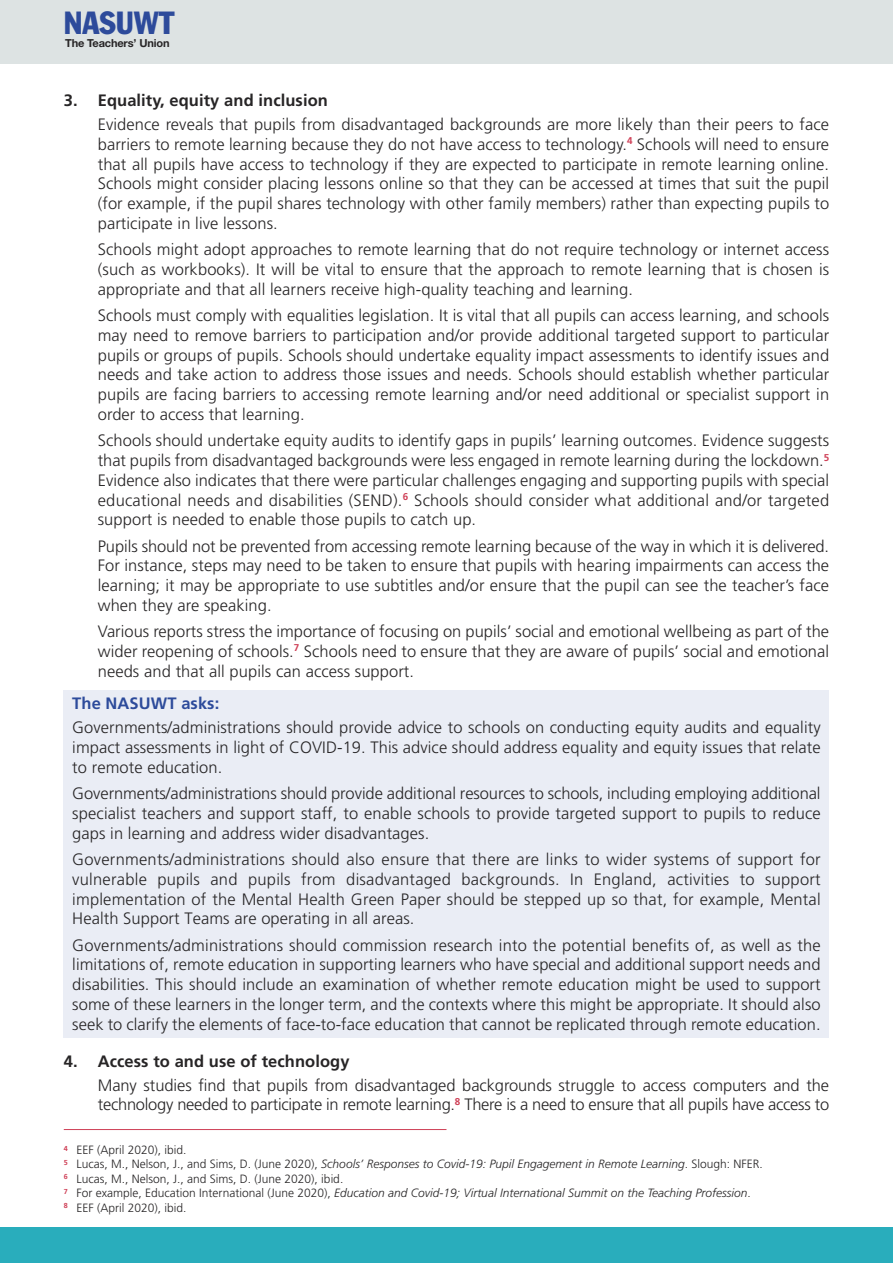
<style>
.page{position:relative;width:893px;height:1263px;background:#fff}
.page>*{position:absolute;margin:0;border:0;box-sizing:border-box;transform-origin:0 0}
.t1{font:condensed 31.5px "Franklin Gothic";color:#2d4b9b}
.t2{font:300 16.5px/19.8px "Frutiger";letter-spacing:.005em;color:#272526;text-align:justify}
.t3{font:300 16.5px/19.8px "Frutiger CE";letter-spacing:.005em;color:#272526;text-align:justify}
.t4{font:300 16.5px/19.8px "Frutiger";letter-spacing:-.015em;color:#272526}
.t5{font:700 16.5px "Frutiger";letter-spacing:.005em;color:#272526}
.t6{font:700 16.5px "Frutiger";letter-spacing:.005em;color:#2d4b9b}
.t7{font:italic 300 12px "Frutiger";color:#272526}
.t8{font:300 12px "Frutiger";color:#272526}
.t9{font:700 11.1px "Helvetica Neue";letter-spacing:-.015em;color:#272526}
.s1{font-style:normal}
</style>
<div class="page">
<div style="left:64px;top:690px;width:765px;height:347px;background:#eaedf5"></div>
<div style="left:0;top:0;width:893px;height:64px;background:#dde3e3"></div>
<div style="left:0;top:1227px;width:893px;height:36px;background:#29adbc"></div>
<hr style="left:64px;top:1129px;width:382px;height:1px;background:#cf4057">
<p class="t1" style="left:64px;top:12px;width:112px">NASUWT</p>
<p class="t9" style="left:65px;top:39px;width:106px">The Teachers’ Union</p>
<p class="t5" style="left:64px;top:94px;width:266px">3. Equality, equity and inclusion</p>
<p class="t2" style="left:98px;top:116px;width:733px">Evidence reveals that pupils from disadvantaged backgrounds are more likely than their peers to face barriers to remote learning because they do not have access to technology.<sup>4</sup> Schools will need to ensure that all pupils have access to technology if they are expected to participate in remote learning online.<br>Schools might consider placing lessons online so that they can be accessed at times that suit the pupil (for example, if the pupil shares technology with other family members) rather than expecting pupils to participate in live lessons.</p>
<p class="t2" style="left:98px;top:241px;width:733px">Schools might adopt approaches to remote learning that do not require technology or internet access (such as workbooks). It will be vital to ensure that the approach to remote learning that is chosen is appropriate and that all learners receive high-quality teaching and learning.</p>
<p class="t2" style="left:98px;top:307px;width:733px">Schools must comply with equalities legislation. It is vital that all pupils can access learning, and schools may need to remove barriers to participation and/or provide additional targeted support to particular pupils or groups of pupils. Schools should undertake equality impact assessments to identify issues and needs and take action to address those issues and needs. Schools should establish whether particular pupils are facing barriers to accessing remote learning and/or need additional or specialist support in order to access that learning.</p>
<p class="t2" style="left:98px;top:432px;width:733px">Schools should undertake equity audits to identify gaps in pupils’ learning outcomes. Evidence suggests that pupils from disadvantaged backgrounds were less engaged in remote learning during the lockdown.<sup>5<br></sup>Evidence also indicates that there were particular challenges engaging and supporting pupils with special educational needs and disabilities (SEND).<sup>6</sup> Schools should consider what additional and/or targeted support is needed to enable those pupils to catch up.</p>
<p class="t2" style="left:98px;top:537px;width:733px">Pupils should not be prevented from accessing remote learning because of the way in which it is delivered.<br>For instance, steps may need to be taken to ensure that pupils with hearing impairments can access the learning; it may be appropriate to use subtitles and/or ensure that the pupil can see the teacher’s face when they are speaking.</p>
<p class="t2" style="left:98px;top:623px;width:733px">Various reports stress the importance of focusing on pupils’ social and emotional wellbeing as part of the wider reopening of schools.<sup>7</sup> Schools need to ensure that they are aware of pupils’ social and emotional needs and that all pupils can access support.</p>
<p class="t6" style="left:72px;top:697px;width:149px">The NASUWT asks:</p>
<p class="t3" style="left:72px;top:719px;width:750px">Governments/administrations should provide advice to schools on conducting equity audits and equality impact assessments in light of COVID-19. This advice should address equality and equity issues that relate to remote education.</p>
<p class="t3" style="left:72px;top:785px;width:750px">Governments/administrations should provide additional resources to schools, including employing additional specialist teachers and support staff, to enable schools to provide targeted support to pupils to reduce gaps in learning and address wider disadvantages.</p>
<p class="t3" style="left:72px;top:851px;width:750px">Governments/administrations should also ensure that there are links to wider systems of support for vulnerable pupils and pupils from disadvantaged backgrounds. In England, activities to support implementation of the Mental Health Green Paper should be stepped up so that, for example, Mental Health Support Teams are operating in all areas.</p>
<p class="t3" style="left:72px;top:936px;width:750px">Governments/administrations should commission research into the potential benefits of, as well as the limitations of, remote education in supporting learners who have special and additional support needs and disabilities. This should include an examination of whether remote education might be used to support some of these learners in the longer term, and the contexts where this might be appropriate. It should also seek to clarify the elements of face-to-face education that cannot be replicated through remote education.</p>
<p class="t5" style="left:64px;top:1054px;width:287px">4. Access to and use of technology</p>
<p class="t4" style="left:98px;top:1076px;width:733px">Many studies find that pupils from disadvantaged backgrounds struggle to access computers and the technology needed to participate in remote learning.<sup>8</sup> There is a need to ensure that all pupils have access to</p>
<p class="t8" style="left:64px;top:1145px;width:124px"><sup>4</sup> EEF (April 2020), ibid.</p>
<p class="t7" style="left:64px;top:1159px;width:700px"><sup>5</sup> <span class="s1">Lucas, M., Nelson, J., and Sims, D. (June 2020),</span> Schools’ Responses to Covid-19: Pupil Engagement in Remote Learning<span class="s1">. Slough: NFER.</span></p>
<p class="t8" style="left:64px;top:1174px;width:281px"><sup>6</sup> Lucas, M., Nelson, J., and Sims, D. (June 2020), ibid.</p>
<p class="t7" style="left:64px;top:1188px;width:689px"><sup>7</sup> <span class="s1">For example, Education International (June 2020),</span> Education and Covid-19; Virtual International Summit on the Teaching Profession<span class="s1">.</span></p>
<p class="t8" style="left:64px;top:1202px;width:124px"><sup>8</sup> EEF (April 2020), ibid.</p>
</div>
